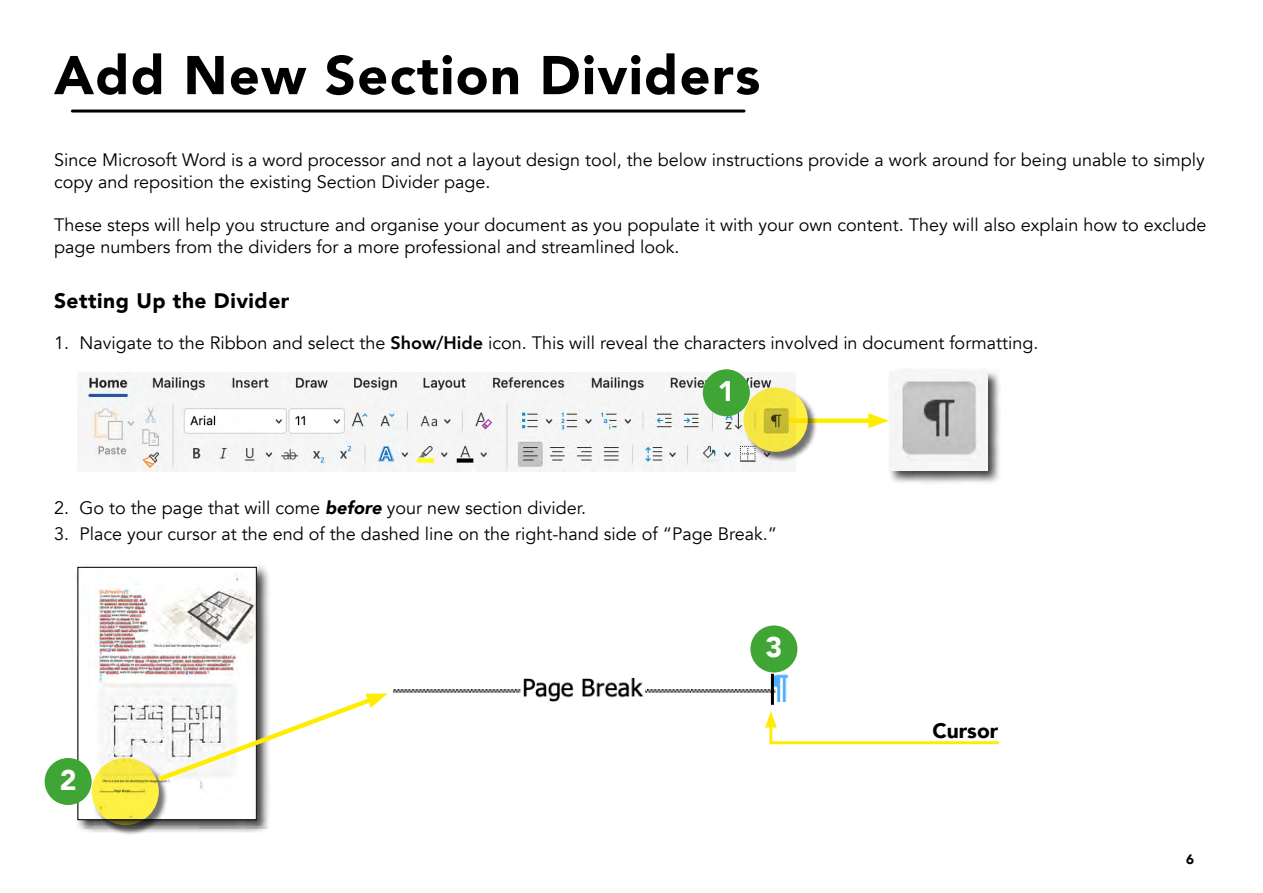
<style>
.page{position:relative;width:1263px;height:893px;background:#fff}
.page>*{position:absolute;margin:0;border:0;box-sizing:border-box;transform-origin:0 0}
.t1{font:900 54px "Avenir";letter-spacing:.025em;color:#000}
.t2{font:900 28.5px "Avenir";color:#fff}
.t3{font:900 21px "Avenir";letter-spacing:.025em;color:#000}
.t4{font:18px/21.6px "Avenir";color:#000}
.t5{font:900 13.5px "Avenir";color:#000}
.s1{font-weight:800}
.s2{font-weight:900;font-style:italic}
</style>
<div class="page">
<hr style="left:72px;top:110px;width:672px;height:3px;background:#000">
<div style="left:75px;top:565px;width:196px;height:269px;background:#000;opacity:.75"></div>
<img style="left:80px;top:569px;width:175px;height:249px">
<div style="left:78px;top:567px;width:179px;height:253px;border:1px solid #000"></div>
<div style="left:92px;top:758px;width:76px;height:77px;background:#000;opacity:.75"></div>
<svg style="left:92px;top:758px;width:67px;height:67px;fill:#fcee42"></svg>
<img style="left:394px;top:653px;width:394px;height:52px">
<svg style="left:153px;top:692px;width:235px;height:93px"></svg>
<hr style="left:771px;top:674px;width:3px;height:31px;background:#000">
<svg style="left:765px;top:711px;width:234px;height:34px"></svg>
<div style="left:45px;top:758px;width:47px;height:47px;background:#3fa535;border-radius:50%"></div>
<img style="left:78px;top:372px;width:717px;height:99px">
<div style="left:887px;top:369px;width:115px;height:116px;background:#000;opacity:.75"></div>
<img style="left:889px;top:371px;width:98px;height:99px">
<div style="left:789px;top:418px;width:87px;height:5px;background:#ffed00"></div>
<svg style="left:868px;top:413px;width:21px;height:15px"></svg>
<div style="left:744px;top:388px;width:73px;height:73px;background:#000;opacity:.75"></div>
<svg style="left:743px;top:387px;width:65px;height:65px;fill:#f5e740"></svg>
<div style="left:703px;top:369px;width:47px;height:47px;background:#3fa535;border-radius:50%"></div>
<div style="left:750px;top:625px;width:47px;height:47px;background:#3fa535;border-radius:50%"></div>
<h1 class="t1" style="left:54px;top:29px;width:708px">Add New Section Dividers</h1>
<p class="t4" style="left:54px;top:149px;width:1152px">Since Microsoft Word is a word processor and not a layout design tool, the below instructions provide a work around for being unable to simply copy and reposition the existing Section Divider page.</p>
<p class="t4" style="left:54px;top:214px;width:1154px">These steps will help you structure and organise your document as you populate it with your own content. They will also explain how to exclude page numbers from the dividers for a more professional and streamlined look.</p>
<p class="t3" style="left:54px;top:283px;width:237px">Setting Up the Divider</p>
<p class="t4" style="left:54px;top:332px;width:986px">1. Navigate to the Ribbon and select the <span class="s1">Show/Hide</span> icon. This will reveal the characters involved in document formatting.</p>
<h2 class="t2" style="left:718px;top:367px;width:18px">1</h2>
<p class="t4" style="left:54px;top:497px;width:534px">2. Go to the page that will come <span class="s2">before</span> your new section divider.</p>
<p class="t4" style="left:54px;top:523px;width:725px">3. Place your cursor at the end of the dashed line on the right-hand side of “Page Break.”</p>
<h2 class="t2" style="left:60px;top:755px;width:18px">2</h2>
<h2 class="t2" style="left:765px;top:623px;width:18px">3</h2>
<p class="t3" style="left:932px;top:712px;width:68px">Cursor</p>
<p class="t5" style="left:1186px;top:848px;width:9px">6</p>
</div>
